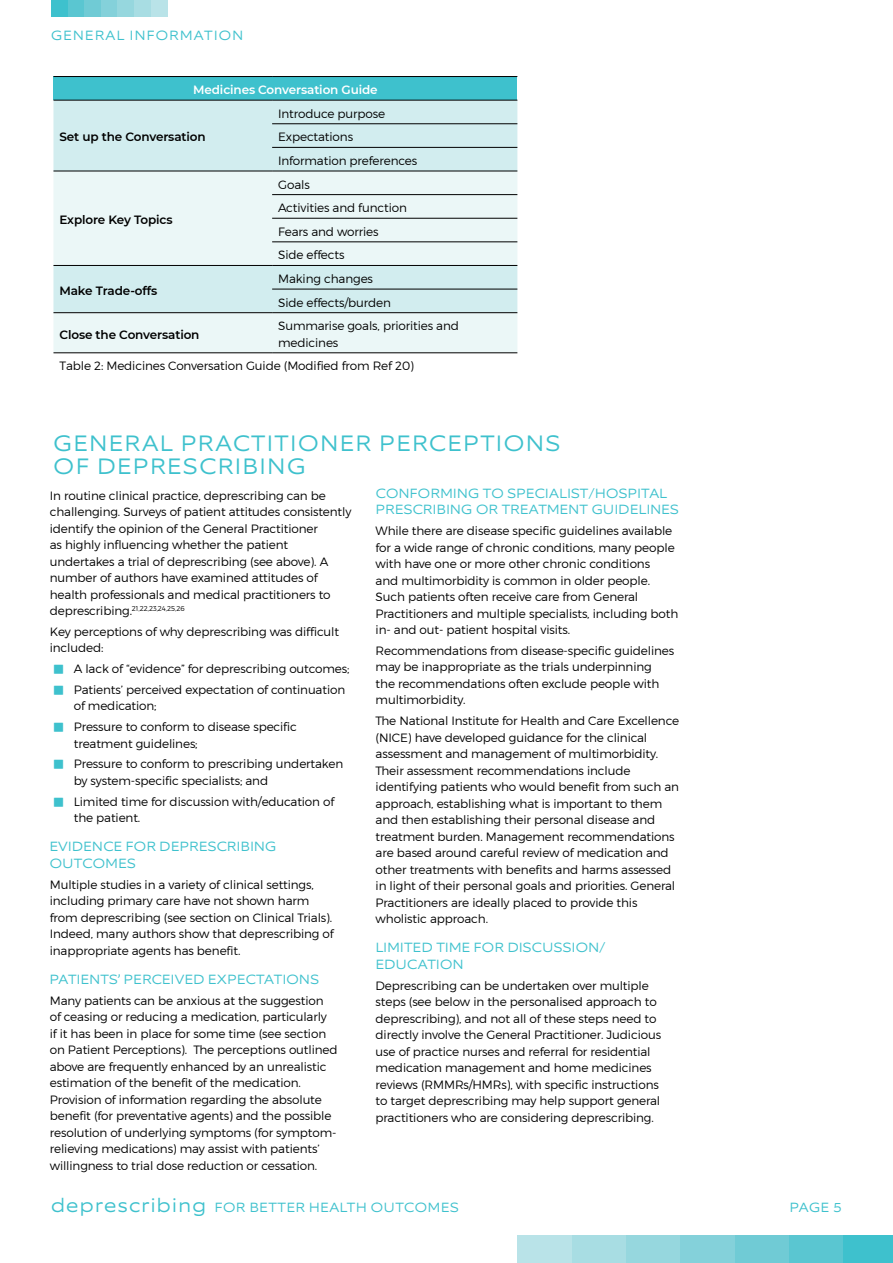
<style>
.page{position:relative;width:893px;height:1263px;background:#fff}
.page>*{position:absolute;margin:0;border:0;box-sizing:border-box;transform-origin:0 0}
.HEADING{font:300 22.5px/22.5px "Equip Extended";letter-spacing:.08em;color:#3ec1cd}
.SUBHEADING{font:300 13.5px/16.5px "Equip Extended";letter-spacing:.03em;color:#3ec1cd}
.SUBHEADING-2{font:300 13.5px "Equip Extended";letter-spacing:.05em;color:#3ec1cd}
.SUBHEADING-3{font:300 13.5px "Equip Extended";letter-spacing:.1em;color:#3ec1cd}
.BODY_TEXT{font:300 12px/16.5px "Montserrat";letter-spacing:-.01em;color:#000}
.BODY_TEXT-2{font:600 12px "Montserrat";letter-spacing:-.01em;color:#000}
.BODY_TEXT-3{font:600 12px "Montserrat";letter-spacing:-.01em;color:#fff}
.BODY_TEXT-4{font:300 7.05px "Montserrat";letter-spacing:-.01em;color:#000}
.s1{font-size:12px}
.s2{font-size:19.5px}
</style>
<div class="page">
<div style="left:843px;top:1235px;width:50px;height:28px;background:#3ec1cd"></div>
<div style="left:789px;top:1235px;width:54px;height:28px;background:#5ac6d1"></div>
<div style="left:734px;top:1235px;width:55px;height:28px;background:#70cbd5"></div>
<div style="left:680px;top:1235px;width:54px;height:28px;background:#84d1da"></div>
<div style="left:626px;top:1235px;width:54px;height:28px;background:#96d7de"></div>
<div style="left:571px;top:1235px;width:55px;height:28px;background:#a8dde3"></div>
<div style="left:517px;top:1235px;width:54px;height:28px;background:#b9e3e8"></div>
<div style="left:51px;top:0;width:17px;height:17px;background:#3ec1cd"></div>
<div style="left:68px;top:0;width:16px;height:17px;background:#5ac6d1"></div>
<div style="left:84px;top:0;width:17px;height:17px;background:#70cbd5"></div>
<div style="left:101px;top:0;width:17px;height:17px;background:#84d1da"></div>
<div style="left:118px;top:0;width:16px;height:17px;background:#96d7de"></div>
<div style="left:134px;top:0;width:17px;height:17px;background:#a8dde3"></div>
<div style="left:151px;top:0;width:17px;height:17px;background:#b9e3e8"></div>
<div style="left:53px;top:77px;width:464px;height:23px;background:#3ec1cd"></div>
<div style="left:53px;top:101px;width:464px;height:70px;background:#d2edef"></div>
<svg style="left:53px;top:172px;width:464px;height:181px;background:#e2f2f2"></svg>
<hr style="left:53px;top:76px;width:219px;height:1px;background:#000">
<hr style="left:272px;top:76px;width:245px;height:1px;background:#000">
<hr style="left:53px;top:100px;width:219px;height:1px;background:#000">
<hr style="left:272px;top:100px;width:245px;height:1px;background:#000">
<hr style="left:272px;top:123px;width:245px;height:1px;background:#000">
<hr style="left:272px;top:147px;width:245px;height:1px;background:#000">
<hr style="left:53px;top:171px;width:219px;height:1px;background:#000">
<hr style="left:272px;top:171px;width:245px;height:1px;background:#000">
<hr style="left:272px;top:194px;width:245px;height:1px;background:#000">
<hr style="left:272px;top:218px;width:245px;height:1px;background:#000">
<hr style="left:272px;top:242px;width:245px;height:1px;background:#000">
<hr style="left:53px;top:265px;width:219px;height:1px;background:#000">
<hr style="left:272px;top:265px;width:245px;height:1px;background:#000">
<hr style="left:272px;top:289px;width:245px;height:1px;background:#000">
<hr style="left:53px;top:312px;width:219px;height:1px;background:#000">
<hr style="left:272px;top:312px;width:245px;height:1px;background:#000">
<hr style="left:53px;top:353px;width:219px;height:1px;background:#000">
<hr style="left:272px;top:353px;width:245px;height:1px;background:#000">
<p class="SUBHEADING-3" style="left:51px;top:26px;width:194px">GENERAL INFORMATION</p>
<p class="BODY_TEXT-3" style="left:193px;top:81px;width:186px">Medicines Conversation Guide</p>
<p class="BODY_TEXT-2" style="left:59px;top:129px;width:148px">Set up the Conversation</p>
<p class="BODY_TEXT" style="left:278px;top:105px;width:109px">Introduce purpose</p>
<p class="BODY_TEXT" style="left:278px;top:129px;width:76px">Expectations</p>
<p class="BODY_TEXT" style="left:278px;top:152px;width:141px">Information preferences</p>
<p class="BODY_TEXT-2" style="left:59px;top:211px;width:115px">Explore Key Topics</p>
<p class="BODY_TEXT-2" style="left:59px;top:282px;width:99px">Make Trade-offs</p>
<p class="BODY_TEXT" style="left:278px;top:176px;width:33px">Goals</p>
<p class="BODY_TEXT" style="left:278px;top:199px;width:130px">Activities and function</p>
<p class="BODY_TEXT" style="left:278px;top:223px;width:102px">Fears and worries</p>
<p class="BODY_TEXT" style="left:278px;top:247px;width:68px">Side effects</p>
<p class="BODY_TEXT" style="left:278px;top:270px;width:96px">Making changes</p>
<p class="BODY_TEXT" style="left:278px;top:294px;width:114px">Side effects/burden</p>
<p class="BODY_TEXT-2" style="left:59px;top:326px;width:142px">Close the Conversation</p>
<p class="BODY_TEXT" style="left:278px;top:318px;width:182px">Summarise goals, priorities and medicines</p>
<p class="BODY_TEXT" style="left:59px;top:358px;width:356px">Table 2: Medicines Conversation Guide (Modified from Ref 20)</p>
<p class="HEADING" style="left:54px;top:432px;width:508px">GENERAL PRACTITIONER PERCEPTIONS<br>OF DEPRESCRIBING</p>
<p class="SUBHEADING" style="left:376px;top:485px;width:305px">CONFORMING TO SPECIALIST/HOSPITAL<br>PRESCRIBING OR TREATMENT GUIDELINES</p>
<p class="BODY_TEXT" style="left:376px;top:522px;width:304px">While there are disease specific guidelines available for a wide range of chronic conditions, many people with have one or more other chronic conditions<br>and multimorbidity is common in older people.<br>Such patients often receive care from General Practitioners and multiple specialists, including both in- and out- patient hospital visits.</p>
<p class="BODY_TEXT" style="left:376px;top:642px;width:300px">Recommendations from disease-specific guidelines may be inappropriate as the trials underpinning the recommendations often exclude people with multimorbidity.</p>
<p class="BODY_TEXT" style="left:376px;top:712px;width:305px">The National Institute for Health and Care Excellence (NICE) have developed guidance for the clinical assessment and management of multimorbidity.<br>Their assessment recommendations include identifying patients who would benefit from such an approach, establishing what is important to them and then establishing their personal disease and treatment burden. Management recommendations are based around careful review of medication and other treatments with benefits and harms assessed in light of their personal goals and priorities. General Practitioners are ideally placed to provide this wholistic approach.</p>
<p class="SUBHEADING" style="left:376px;top:939px;width:231px">LIMITED TIME FOR DISCUSSION/<br>EDUCATION</p>
<p class="BODY_TEXT" style="left:376px;top:977px;width:287px">Deprescribing can be undertaken over multiple steps (see below in the personalised approach to deprescribing), and not all of these steps need to directly involve the General Practitioner. Judicious use of practice nurses and referral for residential medication management and home medicines reviews (RMMRs/HMRs), with specific instructions to target deprescribing may help support general practitioners who are considering deprescribing.</p>
<p class="BODY_TEXT" style="left:50px;top:487px;width:303px">In routine clinical practice, deprescribing can be challenging. Surveys of patient attitudes consistently identify the opinion of the General Practitioner<br>as highly influencing whether the patient undertakes a trial of deprescribing (see above). A number of authors have examined attitudes of health professionals and medical practitioners to</p>
<p class="BODY_TEXT-4" style="left:50px;top:604px;width:136px"><span class="s1">deprescribing.</span>21,22,23,24,25,26</p>
<p class="BODY_TEXT" style="left:50px;top:623px;width:291px">Key perceptions of why deprescribing was difficult included:</p>
<p class="BODY_TEXT" style="left:74px;top:660px;width:277px">A lack of “evidence” for deprescribing outcomes;</p>
<p class="BODY_TEXT" style="left:74px;top:681px;width:273px">Patients’ perceived expectation of continuation of medication;</p>
<p class="BODY_TEXT" style="left:74px;top:718px;width:225px">Pressure to conform to disease specific treatment guidelines;</p>
<p class="BODY_TEXT" style="left:74px;top:756px;width:271px">Pressure to conform to prescribing undertaken by system-specific specialists; and</p>
<p class="BODY_TEXT" style="left:74px;top:793px;width:262px">Limited time for discussion with/education of the patient.</p>
<p class="SUBHEADING" style="left:50px;top:838px;width:228px">EVIDENCE FOR DEPRESCRIBING<br>OUTCOMES</p>
<p class="BODY_TEXT" style="left:50px;top:876px;width:285px">Multiple studies in a variety of clinical settings, including primary care have not shown harm from deprescribing (see section on Clinical Trials).<br>Indeed, many authors show that deprescribing of inappropriate agents has benefit.</p>
<p class="SUBHEADING" style="left:50px;top:971px;width:271px">PATIENTS’ PERCEIVED EXPECTATIONS</p>
<p class="BODY_TEXT" style="left:50px;top:992px;width:289px">Many patients can be anxious at the suggestion of ceasing or reducing a medication, particularly<br>if it has been in place for some time (see section on Patient Perceptions). The perceptions outlined above are frequently enhanced by an unrealistic estimation of the benefit of the medication.<br>Provision of information regarding the absolute benefit (for preventative agents) and the possible resolution of underlying symptoms (for symptom&shy;relieving medications) may assist with patients’ willingness to trial dose reduction or cessation.</p>
<p class="SUBHEADING-2" style="left:51px;top:1199px;width:409px"><span class="s2">deprescribing</span> FOR BETTER HEALTH OUTCOMES</p>
<p class="SUBHEADING" style="left:790px;top:1199px;width:54px">PAGE 5</p>
</div>
